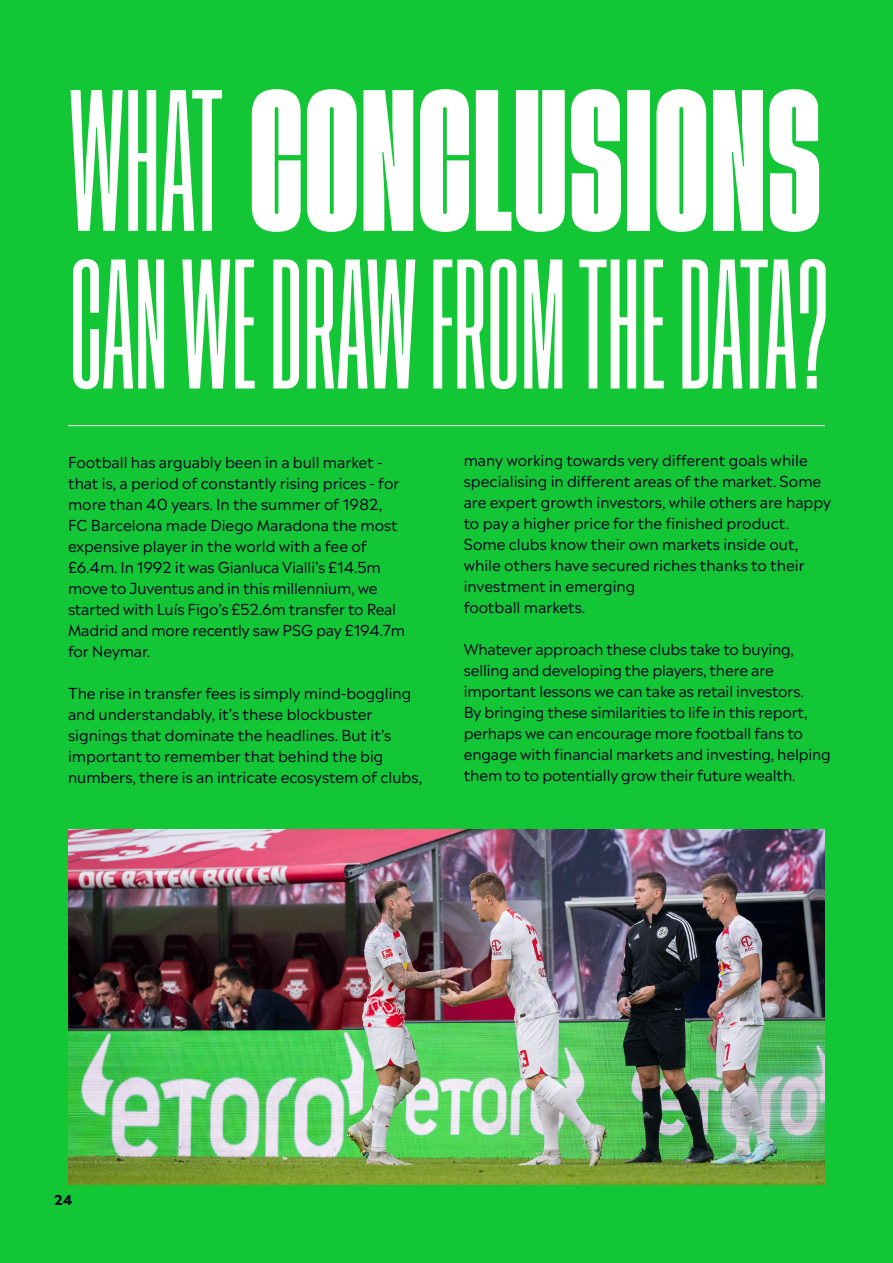
<style>
.page{position:relative;width:893px;height:1263px;background:#13c636}
.page>*{position:absolute;margin:0;border:0;box-sizing:border-box;transform-origin:0 0}
.t1{font:148.95px "Tusker Grotesk 3800 Super";letter-spacing:.02em;color:#fff}
.t2{font:500 136.5px "Tusker Grotesk 2500";color:#fff}
.t3{font:15px/21px "Madera";letter-spacing:-.005em;color:#000021}
.t4{font:700 13.5px "Madera W01";color:#000021}
.s1{font-family:"Tusker Grotesk 2500";font-weight:500}
</style>
<div class="page">
<hr style="left:68px;top:425px;width:757px;height:1px;background:#fff">
<img style="left:68px;top:829px;width:757px;height:355px">
<hr style="left:892px;top:0;width:1px;height:1263px;background:#f887cc">
<p class="t1" style="left:69px;top:74px;width:753px"><span class="s1">WHAT</span> CONCLUSIONS</p>
<p class="t2" style="left:69px;top:245px;width:761px">CAN WE DRAW FROM THE DATA?</p>
<p class="t3" style="left:68px;top:450px;width:338px">Football has arguably been in a bull market - that is, a period of constantly rising prices - for more than 40 years. In the summer of 1982, FC Barcelona made Diego Maradona the most expensive player in the world with a fee of £6.4m. In 1992 it was Gianluca Vialli’s £14.5m move to Juventus and in this millennium, we started with Luís Figo’s £52.6m transfer to Real Madrid and more recently saw PSG pay £194.7m for Neymar.</p>
<p class="t3" style="left:68px;top:681px;width:355px">The rise in transfer fees is simply mind-boggling and understandably, it’s these blockbuster signings that dominate the headlines. But it’s important to remember that behind the big numbers, there is an intricate ecosystem of clubs,</p>
<p class="t3" style="left:464px;top:448px;width:369px">many working towards very different goals while specialising in different areas of the market. Some are expert growth investors, while others are happy to pay a higher price for the finished product.<br>Some clubs know their own markets inside out, while others have secured riches thanks to their investment in emerging<br>football markets.</p>
<p class="t3" style="left:464px;top:637px;width:369px">Whatever approach these clubs take to buying, selling and developing the players, there are important lessons we can take as retail investors.<br>By bringing these similarities to life in this report, perhaps we can encourage more football fans to engage with financial markets and investing, helping them to to potentially grow their future wealth.</p>
<p class="t4" style="left:54px;top:1191px;width:20px">24</p>
</div>
